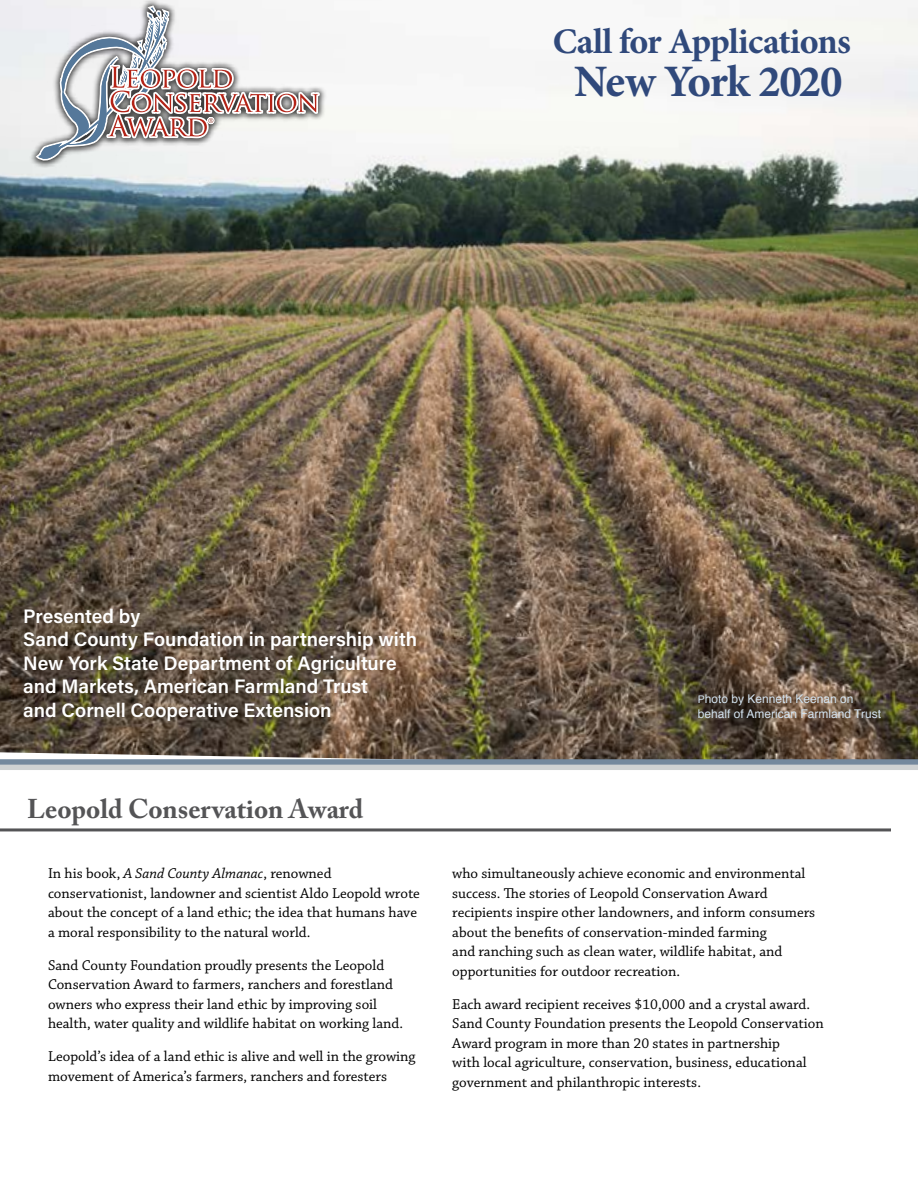
<style>
.page{position:relative;width:918px;height:1188px;background:#fff}
.page>*{position:absolute;margin:0;border:0;box-sizing:border-box;transform-origin:0 0}
.t1{font:700 45px "Minion Pro";letter-spacing:-.025em;color:#30497b}
.t2{font:700 36px "Minion Pro";letter-spacing:-.025em;color:#30497b}
.t3{font:700 27px "Adobe Caslon Pro";color:#545456}
.t4{font:600 19.5px/23.4px "Acumin Pro";color:#fff}
.t5{font:15px/19.5px "Chaparral Pro";color:#000}
.t6{font:12px/14.4px "Helvetica";color:#d2e2ef}
.s1{font-style:italic}
.s2{font-size:10.5px}
</style>
<div class="page">
<img style="left:0;top:0;width:918px;height:759px">
<div style="left:10px;top:602px;width:405px;height:126px;background:#000;opacity:.28"></div>
<svg style="left:0;top:759px;width:918px;height:11px;background:#a1abb6"></svg>
<hr style="left:0;top:828px;width:891px;height:3px;background:#545456">
<div style="left:29px;top:0;width:298px;height:168px;background:#000;opacity:.75"></div>
<svg style="left:36px;top:0;width:284px;height:161px"></svg>
<h2 class="t2" style="left:553px;top:16px;width:299px">Call for Applications</h2>
<h1 class="t1" style="left:574px;top:50px;width:270px">New York 2020</h1>
<h3 class="t4" style="left:23px;top:604px;width:395px">Presented by<br>Sand County Foundation in partnership with New York State Department of Agriculture and Markets, American Farmland Trust<br>and Cornell Cooperative Extension</h3>
<h3 class="t3" style="left:27px;top:793px;width:338px">Leopold Conservation Award</h3>
<p class="t5" style="left:48px;top:864px;width:373px">In his book, <span class="s1">A Sand County Almanac</span>, renowned conservationist, landowner and scientist Aldo Leopold wrote about the concept of a land ethic; the idea that humans have a moral responsibility to the natural world.</p>
<p class="t5" style="left:48px;top:956px;width:357px">Sand County Foundation proudly presents the Leopold Conservation Award to farmers, ranchers and forestland owners who express their land ethic by improving soil health, water quality and wildlife habitat on working land.</p>
<p class="t5" style="left:48px;top:1047px;width:369px">Leopold’s idea of a land ethic is alive and well in the growing movement of America’s farmers, ranchers and foresters</p>
<p class="t6" style="left:698px;top:692px;width:185px"><span class="s2">P</span>hoto by Kenneth Keenan on behalf of American Farmland Trust</p>
<p class="t5" style="left:452px;top:864px;width:365px">who simultaneously achieve economic and environmental success. The stories of Leopold Conservation Award recipients inspire other landowners, and inform consumers about the benefits of conservation-minded farming<br>and ranching such as clean water, wildlife habitat, and opportunities for outdoor recreation.</p>
<p class="t5" style="left:452px;top:995px;width:373px">Each award recipient receives $10,000 and a crystal award.<br>Sand County Foundation presents the Leopold Conservation Award program in more than 20 states in partnership<br>with local agriculture, conservation, business, educational government and philanthropic interests.</p>
</div>
